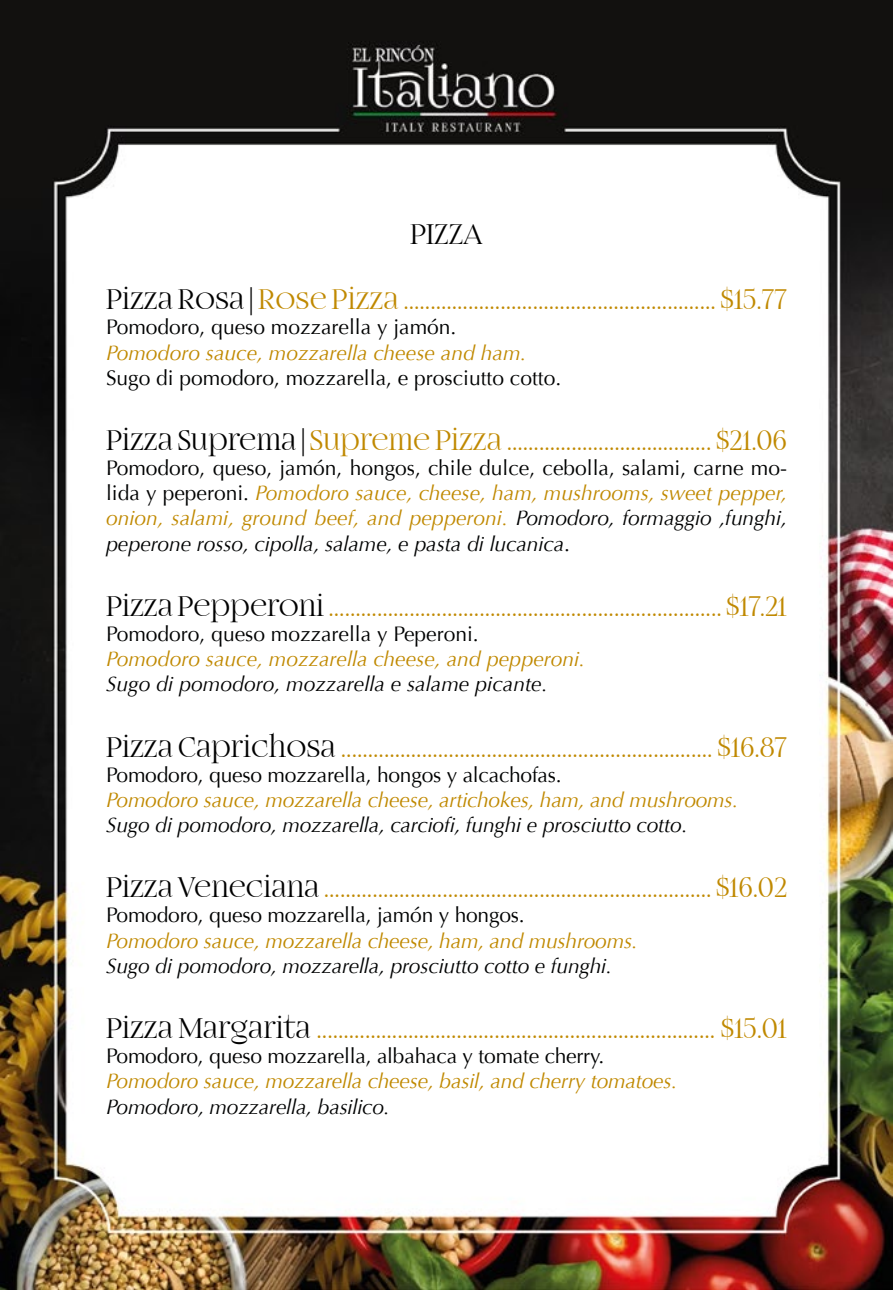
<style>
.page{position:relative;width:893px;height:1290px;background:#fff}
.page>*{position:absolute;margin:0;border:0;box-sizing:border-box;transform-origin:0 0}
.t1{font:33.25px/65.1px "Fogtwo No 5";color:#c08900;text-align:center}
.t2{font:italic 21px/25.2px "Optima";letter-spacing:-.01em;color:#c08900;text-align:justify}
.t3{font:21px "Optima";letter-spacing:-.01em;color:#010202}
.t4{font:italic 21px "Optima";letter-spacing:-.01em;color:#010202}
.t5{font:italic 21px "Optima";color:#000}
.s1{color:#000}
.s2{font-style:normal;color:#010202}
.s3{color:#010202}
</style>
<div class="page">
<img style="left:0;top:0;width:893px;height:1290px">
<p class="t1" style="left:106px;top:202px;width:682px"><span class="s1">PIZZA<br>Pizza Rosa |</span> Rose Pizza .......................................................... $15.77</p>
<p class="t3" style="left:106px;top:315px;width:352px">Pomodoro, queso mozzarella y jamón.</p>
<p class="t2" style="left:106px;top:340px;width:422px">Pomodoro sauce, mozzarella cheese and ham.</p>
<p class="t3" style="left:106px;top:365px;width:457px">Sugo di pomodoro, mozzarella, e prosciutto cotto.</p>
<p class="t1" style="left:106px;top:408px;width:682px"><span class="s1">Pizza Suprema |</span> Supreme Pizza ...................................... $21.06</p>
<p class="t2" style="left:106px;top:455px;width:682px"><span class="s2">Pomodoro, queso, jamón, hongos, chile dulce, cebolla, salami, carne mo&shy;lida y peperoni.</span> Pomodoro sauce, cheese, ham, mushrooms, sweet pepper, onion, salami, ground beef, and pepperoni. <span class="s3">Pomodoro, formaggio ,funghi, peperone rosso, cipolla, salame, e pasta di lucanica</span><span class="s2">.</span></p>
<p class="t1" style="left:106px;top:574px;width:682px"><span class="s1">Pizza Pepperoni</span> ......................................................................... $17.21</p>
<p class="t3" style="left:106px;top:622px;width:374px">Pomodoro, queso mozzarella y Peperoni.</p>
<p class="t2" style="left:106px;top:647px;width:481px">Pomodoro sauce, mozzarella cheese, and pepperoni.</p>
<p class="t5" style="left:106px;top:672px;width:443px">Sugo di pomodoro, mozzarella e salame picante.</p>
<p class="t1" style="left:106px;top:715px;width:682px"><span class="s1">Pizza Caprichosa</span> ..................................................................... $16.87</p>
<p class="t3" style="left:106px;top:762px;width:457px">Pomodoro, queso mozzarella, hongos y alcachofas.</p>
<p class="t2" style="left:106px;top:787px;width:634px">Pomodoro sauce, mozzarella cheese, artichokes, ham, and mushrooms.</p>
<p class="t4" style="left:106px;top:813px;width:583px">Sugo di pomodoro, mozzarella, carciofi, funghi e prosciutto cotto.</p>
<p class="t1" style="left:106px;top:855px;width:682px"><span class="s1">Pizza Veneciana</span> ........................................................................ $16.02</p>
<p class="t3" style="left:106px;top:903px;width:420px">Pomodoro, queso mozzarella, jamón y hongos.</p>
<p class="t2" style="left:106px;top:928px;width:533px">Pomodoro sauce, mozzarella cheese, ham, and mushrooms.</p>
<p class="t4" style="left:106px;top:953px;width:507px">Sugo di pomodoro, mozzarella, prosciutto cotto e funghi.</p>
<p class="t1" style="left:106px;top:996px;width:682px"><span class="s1">Pizza Margarita</span> .......................................................................... $15.01</p>
<p class="t3" style="left:106px;top:1044px;width:500px">Pomodoro, queso mozzarella, albahaca y tomate cherry.</p>
<p class="t2" style="left:106px;top:1069px;width:573px">Pomodoro sauce, mozzarella cheese, basil, and cherry tomatoes.</p>
<p class="t4" style="left:106px;top:1094px;width:285px">Pomodoro, mozzarella, basilico.</p>
</div>
